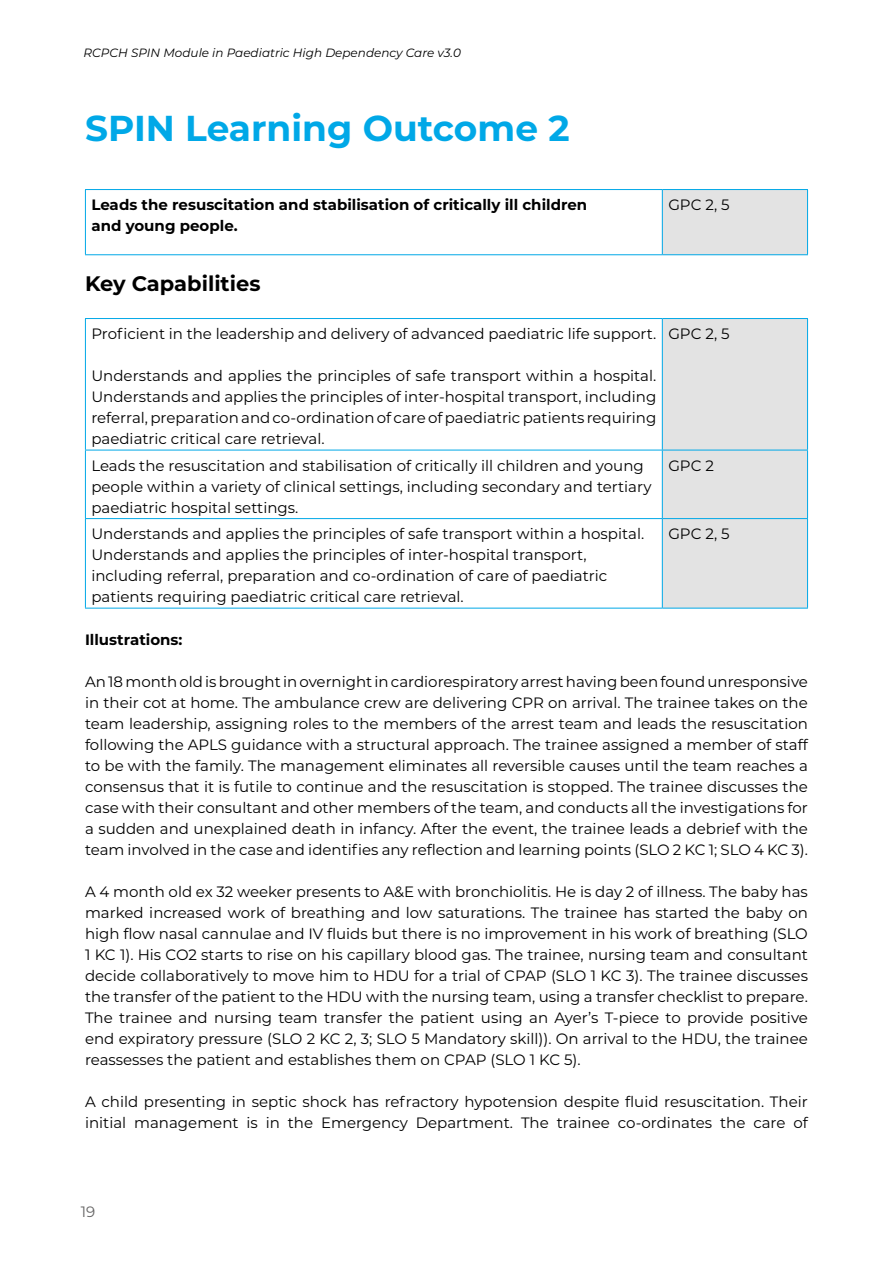
<style>
.page{position:relative;width:893px;height:1263px;background:#fff}
.page>*{position:absolute;margin:0;border:0;box-sizing:border-box;transform-origin:0 0}
.t1{font:700 36px "Montserrat";color:#00a8e7}
.t2{font:700 21px "Montserrat";color:#000}
.t3{font:15px/21px "Montserrat";color:#000;text-align:justify}
.t4{font:700 15px/21px "Montserrat";color:#000}
.t5{font:15px "Montserrat";color:#646363}
.t6{font:italic 12px "Montserrat";color:#000}
</style>
<div class="page">
<div style="left:662px;top:190px;width:145px;height:65px;background:#e3e3e3"></div>
<hr style="left:85px;top:189px;width:577px;height:1px;background:#00a8e7">
<hr style="left:85px;top:190px;width:1px;height:64px;background:#00a8e7">
<hr style="left:662px;top:189px;width:146px;height:1px;background:#00a8e7">
<hr style="left:662px;top:190px;width:1px;height:64px;background:#00a8e7">
<hr style="left:807px;top:190px;width:1px;height:64px;background:#00a8e7">
<hr style="left:85px;top:254px;width:577px;height:1px;background:#00a8e7">
<hr style="left:662px;top:254px;width:146px;height:1px;background:#00a8e7">
<div style="left:663px;top:319px;width:144px;height:289px;background:#e3e3e3"></div>
<hr style="left:85px;top:318px;width:577px;height:1px;background:#00a8e7">
<hr style="left:85px;top:319px;width:1px;height:131px;background:#00a8e7">
<hr style="left:662px;top:318px;width:146px;height:1px;background:#00a8e7">
<hr style="left:662px;top:319px;width:1px;height:131px;background:#00a8e7">
<hr style="left:807px;top:319px;width:1px;height:131px;background:#00a8e7">
<hr style="left:85px;top:450px;width:577px;height:1px;background:#00a8e7">
<hr style="left:85px;top:450px;width:1px;height:68px;background:#00a8e7">
<hr style="left:662px;top:450px;width:146px;height:1px;background:#00a8e7">
<hr style="left:662px;top:450px;width:1px;height:68px;background:#00a8e7">
<hr style="left:807px;top:450px;width:1px;height:68px;background:#00a8e7">
<hr style="left:85px;top:518px;width:577px;height:1px;background:#00a8e7">
<hr style="left:85px;top:519px;width:1px;height:89px;background:#00a8e7">
<hr style="left:662px;top:518px;width:146px;height:1px;background:#00a8e7">
<hr style="left:662px;top:519px;width:1px;height:89px;background:#00a8e7">
<hr style="left:807px;top:519px;width:1px;height:89px;background:#00a8e7">
<hr style="left:85px;top:608px;width:577px;height:1px;background:#00a8e7">
<hr style="left:662px;top:608px;width:146px;height:1px;background:#00a8e7">
<p class="t6" style="left:84px;top:44px;width:379px">RCPCH SPIN Module in Paediatric High Dependency Care v3.0</p>
<h1 class="t1" style="left:85px;top:102px;width:486px">SPIN Learning Outcome 2</h1>
<p class="t4" style="left:91px;top:193px;width:497px">Leads the resuscitation and stabilisation of critically ill children and young people.</p>
<p class="t3" style="left:668px;top:194px;width:63px">GPC 2, 5</p>
<h2 class="t2" style="left:85px;top:269px;width:177px">Key Capabilities</h2>
<p class="t3" style="left:91px;top:323px;width:566px">Proficient in the leadership and delivery of advanced paediatric life support.</p>
<p class="t3" style="left:91px;top:365px;width:566px">Understands and applies the principles of safe transport within a hospital.<br>Understands and applies the principles of inter-hospital transport, including referral, preparation and co-ordination of care of paediatric patients requiring paediatric critical care retrieval.</p>
<p class="t3" style="left:668px;top:323px;width:63px">GPC 2, 5</p>
<p class="t3" style="left:91px;top:454px;width:561px;text-align:left">Leads the resuscitation and stabilisation of critically ill children and young people within a variety of clinical settings, including secondary and tertiary paediatric hospital settings.</p>
<p class="t3" style="left:668px;top:454px;width:47px">GPC 2</p>
<p class="t3" style="left:91px;top:523px;width:554px;text-align:left">Understands and applies the principles of safe transport within a hospital.<br>Understands and applies the principles of inter-hospital transport, including referral, preparation and co-ordination of care of paediatric patients requiring paediatric critical care retrieval.</p>
<p class="t3" style="left:668px;top:523px;width:63px">GPC 2, 5</p>
<p class="t4" style="left:85px;top:628px;width:99px">Illustrations:</p>
<p class="t3" style="left:85px;top:670px;width:724px">An 18 month old is brought in overnight in cardiorespiratory arrest having been found unresponsive in their cot at home. The ambulance crew are delivering CPR on arrival. The trainee takes on the team leadership, assigning roles to the members of the arrest team and leads the resuscitation following the APLS guidance with a structural approach. The trainee assigned a member of staff to be with the family. The management eliminates all reversible causes until the team reaches a consensus that it is futile to continue and the resuscitation is stopped. The trainee discusses the case with their consultant and other members of the team, and conducts all the investigations for a sudden and unexplained death in infancy. After the event, the trainee leads a debrief with the team involved in the case and identifies any reflection and learning points (SLO 2 KC 1; SLO 4 KC 3).</p>
<p class="t3" style="left:85px;top:880px;width:724px">A 4 month old ex 32 weeker presents to A&amp;E with bronchiolitis. He is day 2 of illness. The baby has marked increased work of breathing and low saturations. The trainee has started the baby on high flow nasal cannulae and IV fluids but there is no improvement in his work of breathing (SLO 1 KC 1). His CO2 starts to rise on his capillary blood gas. The trainee, nursing team and consultant decide collaboratively to move him to HDU for a trial of CPAP (SLO 1 KC 3). The trainee discusses the transfer of the patient to the HDU with the nursing team, using a transfer checklist to prepare.<br>The trainee and nursing team transfer the patient using an Ayer’s T-piece to provide positive end expiratory pressure (SLO 2 KC 2, 3; SLO 5 Mandatory skill)). On arrival to the HDU, the trainee reassesses the patient and establishes them on CPAP (SLO 1 KC 5).</p>
<p class="t3" style="left:85px;top:1090px;width:724px">A child presenting in septic shock has refractory hypotension despite fluid resuscitation. Their initial management is in the Emergency Department. The trainee co-ordinates the care of</p>
<p class="t5" style="left:81px;top:1201px;width:16px">19</p>
</div>
